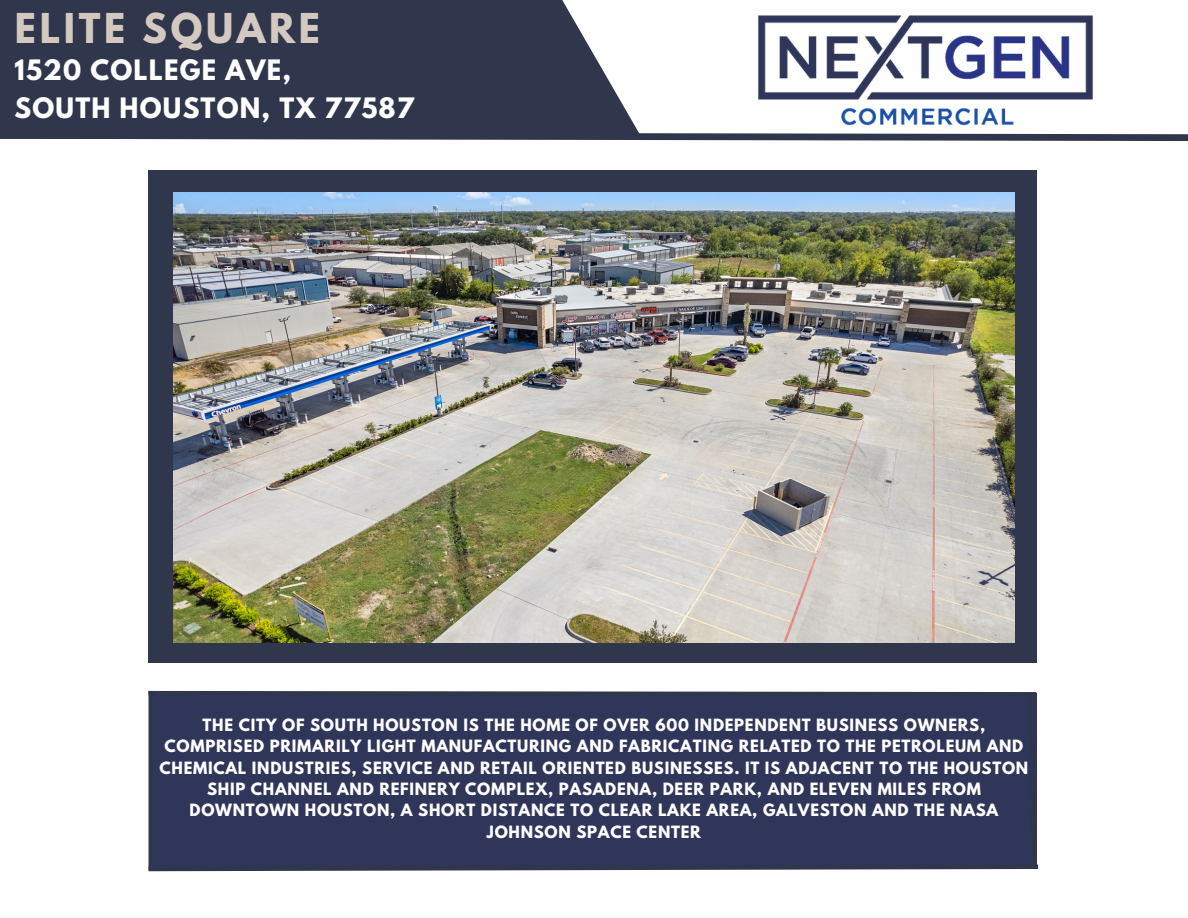
<style>
.page{position:relative;width:1188px;height:918px;background:#fff}
.page>*{position:absolute;margin:0;border:0;box-sizing:border-box;transform-origin:0 0}
.t1{font:700 36.45px "League Spartan";letter-spacing:.1em;color:#d4c9c1}
.t2{font:700 24.9px/37.2px "League Spartan";letter-spacing:.05em;color:#fff}
.t3{font:700 15px/21.3px "League Spartan";letter-spacing:.05em;color:#fff;text-align:center}
</style>
<div class="page">
<div style="left:149px;top:171px;width:887px;height:492px;background:#30364b"></div>
<img style="left:754px;top:15px;width:339px;height:225px">
<svg style="left:127px;top:130px;width:1061px;height:13px"></svg>
<svg style="left:148px;top:690px;width:891px;height:182px;background:#34395c"></svg>
<hr style="left:149px;top:691px;width:4px;height:179px;background:#30364b">
<div style="left:0;top:0;width:642px;height:139px;background:#30364b"></div>
<img style="left:174px;top:192px;width:840px;height:450px">
<p class="t1" style="left:15px;top:10px;width:306px">ELITE SQUARE</p>
<p class="t2" style="left:15px;top:55px;width:401px">1520 COLLEGE AVE,<br>SOUTH HOUSTON, TX 77587</p>
<p class="t3" style="left:160px;top:716px;width:870px">THE CITY OF SOUTH HOUSTON IS THE HOME OF OVER 600 INDEPENDENT BUSINESS OWNERS, COMPRISED PRIMARILY LIGHT MANUFACTURING AND FABRICATING RELATED TO THE PETROLEUM AND CHEMICAL INDUSTRIES, SERVICE AND RETAIL ORIENTED BUSINESSES. IT IS ADJACENT TO THE HOUSTON SHIP CHANNEL AND REFINERY COMPLEX, PASADENA, DEER PARK, AND ELEVEN MILES FROM DOWNTOWN HOUSTON, A SHORT DISTANCE TO CLEAR LAKE AREA, GALVESTON AND THE NASA JOHNSON SPACE CENTER</p>
</div>
